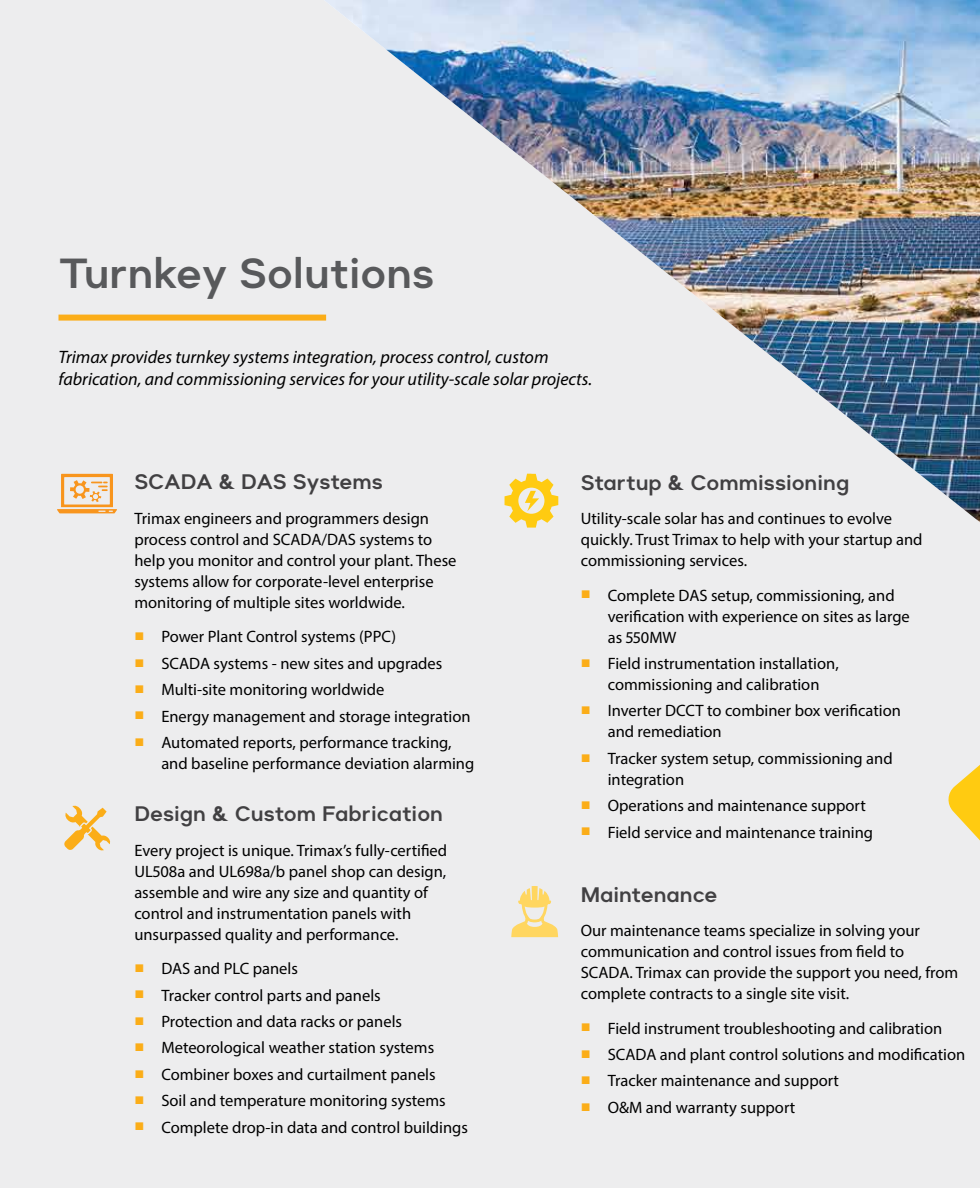
<style>
.page{position:relative;width:980px;height:1188px;background:#ededee}
.page>*{position:absolute;margin:0;border:0;box-sizing:border-box;transform-origin:0 0}
.t1{font:600 42px "Suprema";color:#58595b}
.t2{font:600 21px "Suprema";color:#414042}
.t3{font:italic 18px/21.6px "Myriad Pro";color:#000}
.t4{font:16.5px/21px "Myriad Pro";color:#000}
.s1{font-family:"Arial";color:#fbad18}
</style>
<div class="page">
<img style="left:324px;top:0;width:656px;height:505px">
<img style="left:946px;top:24px;width:34px;height:817px">
<svg style="left:57px;top:474px;width:60px;height:39px"></svg>
<svg style="left:64px;top:805px;width:47px;height:46px"></svg>
<svg style="left:504px;top:474px;width:54px;height:54px"></svg>
<svg style="left:511px;top:886px;width:47px;height:51px"></svg>
<div style="left:58px;top:315px;width:268px;height:6px;background:#fbad18"></div>
<h1 class="t1" style="left:58px;top:246px;width:377px">Turnkey Solutions</h1>
<p class="t3" style="left:58px;top:346px;width:535px">Trimax provides turnkey systems integration, process control, custom fabrication, and commissioning services for your utility-scale solar projects.</p>
<p class="t2" style="left:134px;top:469px;width:250px">SCADA &amp; DAS Systems</p>
<p class="t4" style="left:134px;top:508px;width:324px">Trimax engineers and programmers design process control and SCADA/DAS systems to help you monitor and control your plant. These systems allow for corporate-level enterprise monitoring of multiple sites worldwide.</p>
<p class="t4" style="left:134px;top:626px;width:263px"><span class="s1">■</span> Power Plant Control systems (PPC)</p>
<p class="t4" style="left:134px;top:653px;width:309px"><span class="s1">■</span> SCADA systems - new sites and upgrades</p>
<p class="t4" style="left:134px;top:679px;width:251px"><span class="s1">■</span> Multi-site monitoring worldwide</p>
<p class="t4" style="left:134px;top:705px;width:338px"><span class="s1">■</span> Energy management and storage integration</p>
<p class="t4" style="left:161px;top:732px;width:314px;text-indent:-27px"><span class="s1">■</span> Automated reports, performance tracking, and baseline performance deviation alarming</p>
<p class="t2" style="left:134px;top:801px;width:310px">Design &amp; Custom Fabrication</p>
<p class="t4" style="left:134px;top:839px;width:314px">Every project is unique. Trimax’s fully-certified UL508a and UL698a/b panel shop can design, assemble and wire any size and quantity of control and instrumentation panels with unsurpassed quality and performance.</p>
<p class="t4" style="left:134px;top:958px;width:165px"><span class="s1">■</span> DAS and PLC panels</p>
<p class="t4" style="left:134px;top:984px;width:248px"><span class="s1">■</span> Tracker control parts and panels</p>
<p class="t4" style="left:134px;top:1011px;width:269px"><span class="s1">■</span> Protection and data racks or panels</p>
<p class="t4" style="left:134px;top:1037px;width:301px"><span class="s1">■</span> Meteorological weather station systems</p>
<p class="t4" style="left:134px;top:1064px;width:303px"><span class="s1">■</span> Combiner boxes and curtailment panels</p>
<p class="t4" style="left:134px;top:1090px;width:313px"><span class="s1">■</span> Soil and temperature monitoring systems</p>
<p class="t4" style="left:134px;top:1116px;width:335px"><span class="s1">■</span> Complete drop-in data and control buildings</p>
<p class="t2" style="left:581px;top:469px;width:270px">Startup &amp; Commissioning</p>
<p class="t4" style="left:581px;top:508px;width:343px">Utility-scale solar has and continues to evolve quickly. Trust Trimax to help with your startup and commissioning services.</p>
<p class="t4" style="left:608px;top:584px;width:304px;text-indent:-27px"><span class="s1">■</span> Complete DAS setup, commissioning, and verification with experience on sites as large as 550MW</p>
<p class="t4" style="left:581px;top:653px;width:260px;text-align:center"><span class="s1">■</span> Field instrumentation installation, commissioning and calibration</p>
<p class="t4" style="left:608px;top:700px;width:295px;text-indent:-27px"><span class="s1">■</span> Inverter DCCT to combiner box verification and remediation</p>
<p class="t4" style="left:608px;top:748px;width:286px;text-indent:-27px"><span class="s1">■</span> Tracker system setup, commissioning and integration</p>
<p class="t4" style="left:581px;top:795px;width:287px"><span class="s1">■</span> Operations and maintenance support</p>
<p class="t4" style="left:581px;top:821px;width:294px"><span class="s1">■</span> Field service and maintenance training</p>
<p class="t2" style="left:581px;top:881px;width:138px">Maintenance</p>
<p class="t4" style="left:581px;top:920px;width:379px">Our maintenance teams specialize in solving your communication and control issues from field to SCADA. Trimax can provide the support you need, from complete contracts to a single site visit.</p>
<p class="t4" style="left:581px;top:1017px;width:363px"><span class="s1">■</span> Field instrument troubleshooting and calibration</p>
<p class="t4" style="left:581px;top:1044px;width:386px"><span class="s1">■</span> SCADA and plant control solutions and modification</p>
<p class="t4" style="left:581px;top:1070px;width:260px"><span class="s1">■</span> Tracker maintenance and support</p>
<p class="t4" style="left:581px;top:1096px;width:216px"><span class="s1">■</span> O&amp;M and warranty support</p>
</div>
